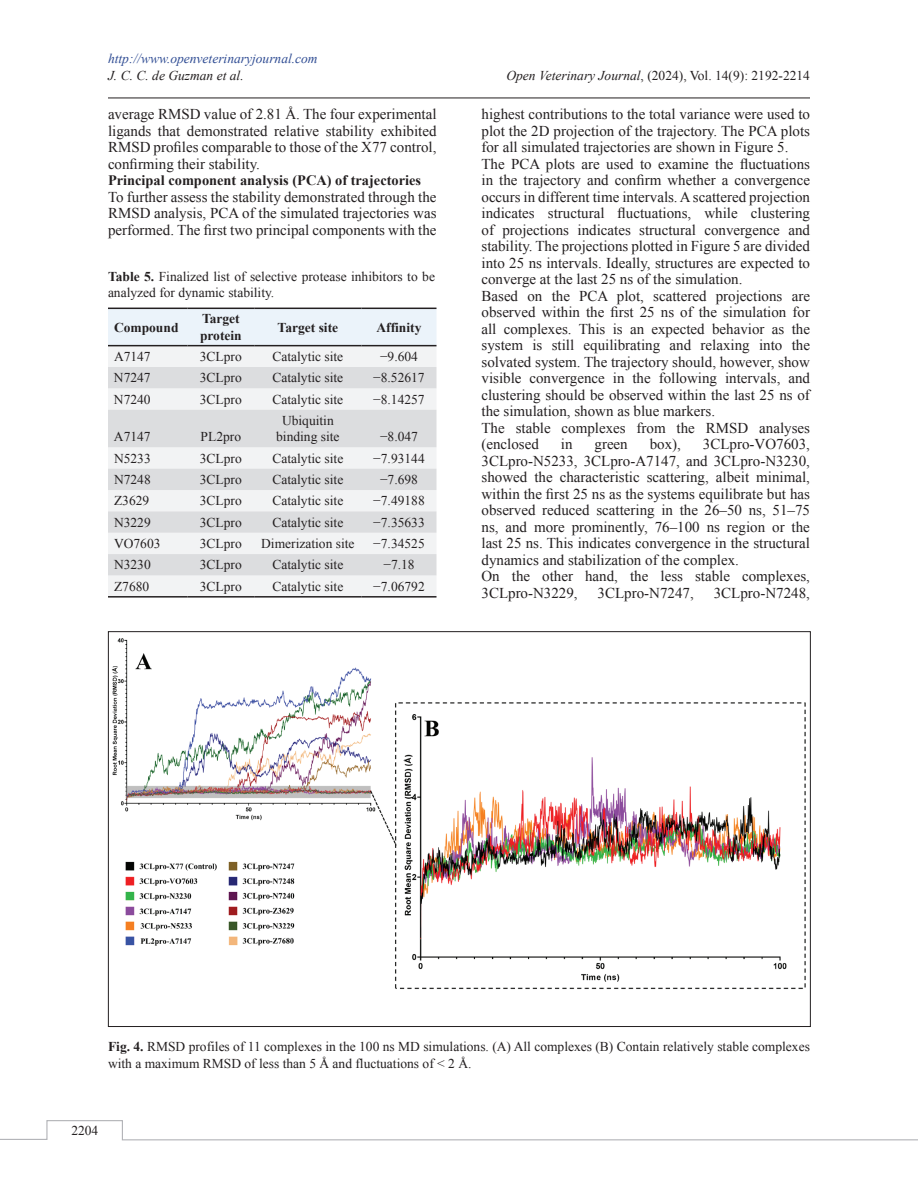
<style>
.page{position:relative;width:918px;height:1188px;background:#fff}
.page>*{position:absolute;margin:0;border:0;box-sizing:border-box;transform-origin:0 0}
.t1{font:15px/16.5px "Times New Roman";color:#231f20;text-align:justify}
.t2{font:700 14.4px "Times New Roman";color:#231f20}
.t3{font:13.5px/16.2px "Times New Roman";color:#231f20}
.t4{font:700 13.5px/16.2px "Times New Roman";color:#231f20}
.t5{font:italic 13.5px "Times New Roman";color:#304d94}
.t6{font:italic 13.5px "Times New Roman";color:#231f20}
.s1{font-style:italic}
.s2{font-weight:700}
</style>
<div class="page">
<hr style="left:108px;top:98px;width:702px;height:1px;background:#231f20">
<svg style="left:0;top:1120px;width:918px;height:21px"></svg>
<div style="left:108px;top:309px;width:328px;height:36px;background:#ebf3fa"></div>
<div style="left:108px;top:346px;width:328px;height:250px;background:#f2f3f4"></div>
<svg style="left:108px;top:367px;width:328px;height:208px;fill:#dcdddf"></svg>
<hr style="left:108px;top:596px;width:80px;height:2px;background:#231f20">
<hr style="left:188px;top:596px;width:66px;height:2px;background:#231f20">
<hr style="left:254px;top:596px;width:108px;height:2px;background:#231f20">
<hr style="left:362px;top:596px;width:74px;height:2px;background:#231f20">
<hr style="left:108px;top:308px;width:80px;height:1px;background:#231f20">
<hr style="left:188px;top:308px;width:66px;height:1px;background:#231f20">
<hr style="left:254px;top:308px;width:108px;height:1px;background:#231f20">
<hr style="left:362px;top:308px;width:74px;height:1px;background:#231f20">
<hr style="left:108px;top:345px;width:80px;height:1px;background:#231f20">
<hr style="left:188px;top:345px;width:66px;height:1px;background:#231f20">
<hr style="left:254px;top:345px;width:108px;height:1px;background:#231f20">
<hr style="left:362px;top:345px;width:74px;height:1px;background:#231f20">
<img style="left:112px;top:638px;width:694px;height:351px">
<p class="t5" style="left:108px;top:50px;width:211px">http://www.openveterinaryjournal.com</p>
<p class="t6" style="left:108px;top:66px;width:137px">J. C. C. de Guzman et al.</p>
<p class="t3" style="left:506px;top:67px;width:305px"><span class="s1">Open Veterinary Journal</span>, (2024), Vol. 14(9): 2192-2214</p>
<p class="t1" style="left:108px;top:106px;width:330px">average RMSD value of 2.81 Å. The four experimental ligands that demonstrated relative stability exhibited RMSD profiles comparable to those of the X77 control, confirming their stability.</p>
<p class="t2" style="left:108px;top:170px;width:315px">Principal component analysis (PCA) of trajectories</p>
<p class="t1" style="left:108px;top:188px;width:330px">To further assess the stability demonstrated through the RMSD analysis, PCA of the simulated trajectories was performed. The first two principal components with the</p>
<p class="t3" style="left:108px;top:268px;width:329px"><span class="s2">Table 5.</span> Finalized list of selective protease inhibitors to be analyzed for dynamic stability.</p>
<p class="t4" style="left:114px;top:319px;width:66px">Compound</p>
<p class="t4" style="left:200px;top:310px;width:43px">Target protein</p>
<p class="t4" style="left:278px;top:319px;width:62px">Target site</p>
<p class="t4" style="left:377px;top:319px;width:46px">Affinity</p>
<p class="t3" style="left:114px;top:348px;width:38px">A7147</p>
<p class="t3" style="left:200px;top:348px;width:43px">3CLpro</p>
<p class="t3" style="left:272px;top:348px;width:72px">Catalytic site</p>
<p class="t3" style="left:380px;top:348px;width:39px">−9.604</p>
<p class="t3" style="left:114px;top:370px;width:38px">N7247</p>
<p class="t3" style="left:200px;top:370px;width:43px">3CLpro</p>
<p class="t3" style="left:272px;top:370px;width:72px">Catalytic site</p>
<p class="t3" style="left:373px;top:370px;width:53px">−8.52617</p>
<p class="t3" style="left:114px;top:391px;width:38px">N7240</p>
<p class="t3" style="left:200px;top:391px;width:43px">3CLpro</p>
<p class="t3" style="left:272px;top:391px;width:72px">Catalytic site</p>
<p class="t3" style="left:373px;top:391px;width:53px">−8.14257</p>
<p class="t3" style="left:114px;top:428px;width:38px">A7147</p>
<p class="t3" style="left:201px;top:428px;width:42px">PL2pro</p>
<p class="t3" style="left:276px;top:412px;width:65px;text-align:center">Ubiquitin binding site</p>
<p class="t3" style="left:380px;top:428px;width:39px">−8.047</p>
<p class="t3" style="left:114px;top:450px;width:38px">N5233</p>
<p class="t3" style="left:200px;top:450px;width:43px">3CLpro</p>
<p class="t3" style="left:272px;top:450px;width:72px">Catalytic site</p>
<p class="t3" style="left:373px;top:450px;width:53px">−7.93144</p>
<p class="t3" style="left:114px;top:471px;width:38px">N7248</p>
<p class="t3" style="left:200px;top:471px;width:43px">3CLpro</p>
<p class="t3" style="left:272px;top:471px;width:72px">Catalytic site</p>
<p class="t3" style="left:380px;top:471px;width:39px">−7.698</p>
<p class="t3" style="left:114px;top:493px;width:37px">Z3629</p>
<p class="t3" style="left:200px;top:493px;width:43px">3CLpro</p>
<p class="t3" style="left:272px;top:493px;width:72px">Catalytic site</p>
<p class="t3" style="left:373px;top:493px;width:53px">−7.49188</p>
<p class="t3" style="left:114px;top:514px;width:38px">N3229</p>
<p class="t3" style="left:200px;top:514px;width:43px">3CLpro</p>
<p class="t3" style="left:272px;top:514px;width:72px">Catalytic site</p>
<p class="t3" style="left:373px;top:514px;width:53px">−7.35633</p>
<p class="t3" style="left:114px;top:535px;width:48px">VO7603</p>
<p class="t3" style="left:200px;top:535px;width:43px">3CLpro</p>
<p class="t3" style="left:261px;top:535px;width:95px">Dimerization site</p>
<p class="t3" style="left:373px;top:535px;width:53px">−7.34525</p>
<p class="t3" style="left:114px;top:557px;width:38px">N3230</p>
<p class="t3" style="left:200px;top:557px;width:43px">3CLpro</p>
<p class="t3" style="left:272px;top:557px;width:72px">Catalytic site</p>
<p class="t3" style="left:383px;top:557px;width:33px">−7.18</p>
<p class="t3" style="left:114px;top:578px;width:37px">Z7680</p>
<p class="t3" style="left:200px;top:578px;width:43px">3CLpro</p>
<p class="t3" style="left:272px;top:578px;width:72px">Catalytic site</p>
<p class="t3" style="left:373px;top:578px;width:53px">−7.06792</p>
<p class="t1" style="left:482px;top:106px;width:330px;text-align:left">highest contributions to the total variance were used to plot the 2D projection of the trajectory. The PCA plots for all simulated trajectories are shown in Figure 5.<br>The PCA plots are used to examine the fluctuations in the trajectory and confirm whether a convergence occurs in different time intervals. A scattered projection indicates structural fluctuations, while clustering of projections indicates structural convergence and stability. The projections plotted in Figure 5 are divided into 25 ns intervals. Ideally, structures are expected to converge at the last 25 ns of the simulation.<br>Based on the PCA plot, scattered projections are observed within the first 25 ns of the simulation for all complexes. This is an expected behavior as the system is still equilibrating and relaxing into the solvated system. The trajectory should, however, show visible convergence in the following intervals, and clustering should be observed within the last 25 ns of the simulation, shown as blue markers.<br>The stable complexes from the RMSD analyses (enclosed</p>
<p class="t1" style="left:561px;top:436px;width:13px">in</p>
<p class="t1" style="left:595px;top:436px;width:35px">green</p>
<p class="t1" style="left:650px;top:436px;width:33px">box),</p>
<p class="t1" style="left:482px;top:436px;width:330px;text-align:left;text-indent:221px">3CLpro-VO7603, 3CLpro-N5233, 3CLpro-A7147, and 3CLpro-N3230, showed the characteristic scattering, albeit minimal, within the first 25 ns as the systems equilibrate but has observed reduced scattering in the 26–50 ns, 51–75 ns, and more prominently, 76–100 ns region or the last 25 ns. This indicates convergence in the structural dynamics and stabilization of the complex.<br>On the other hand, the less stable complexes, 3CLpro-N3229,</p>
<p class="t1" style="left:598px;top:584px;width:98px">3CLpro-N7247,</p>
<p class="t1" style="left:714px;top:584px;width:98px">3CLpro-N7248,</p>
<p class="t3" style="left:108px;top:1039px;width:703px"><span class="s2">Fig. 4.</span> RMSD profiles of 11 complexes in the 100 ns MD simulations. (A) All complexes (B) Contain relatively stable complexes with a maximum RMSD of less than 5 Å and fluctuations of &lt; 2 Å.</p>
<p class="t3" style="left:71px;top:1122px;width:28px">2204</p>
</div>
